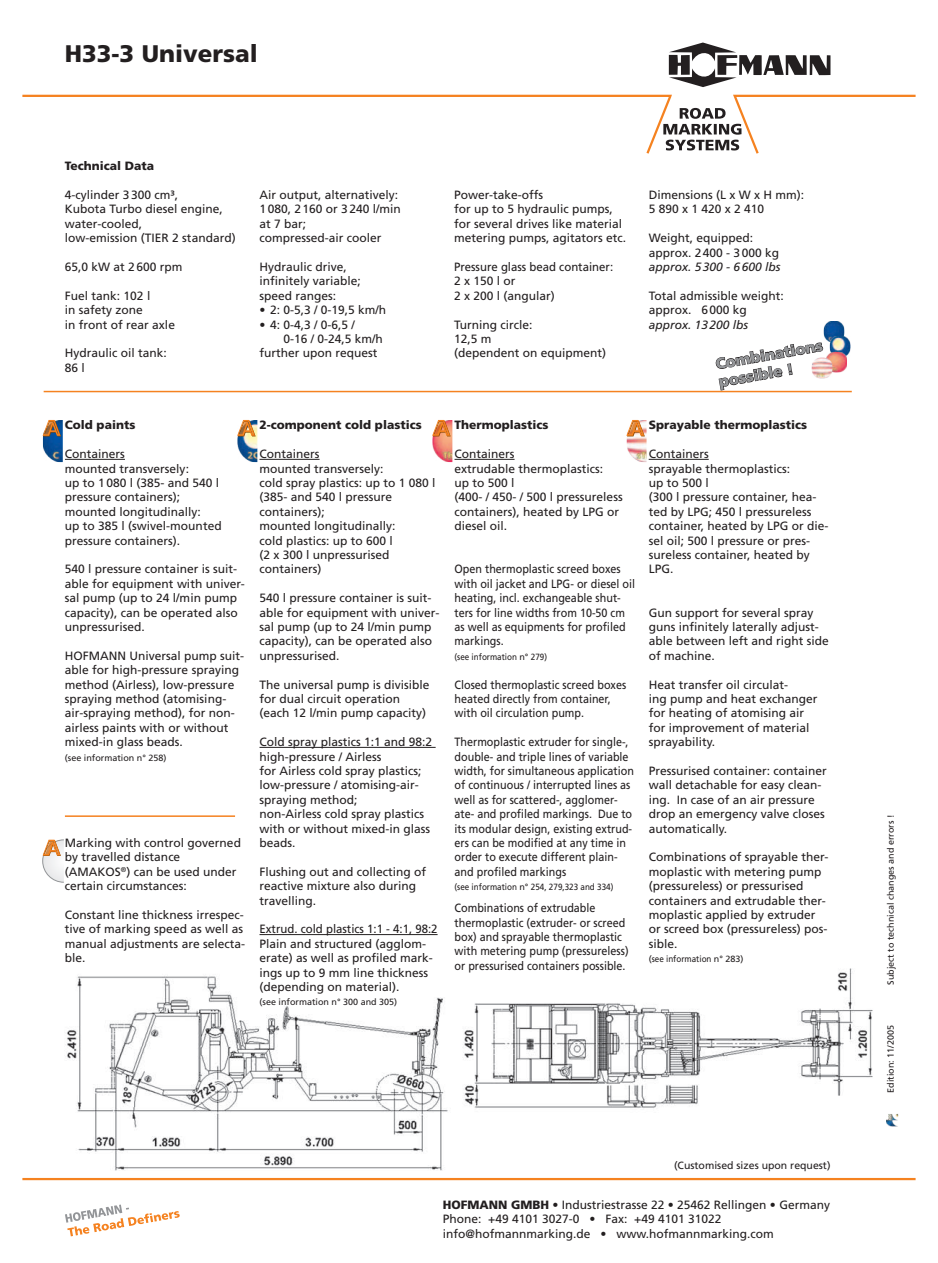
<style>
.page{position:relative;width:938px;height:1263px;background:#fff}
.page>*{position:absolute;margin:0;border:0;box-sizing:border-box;transform-origin:0 0}
.t1{font:900 24px "Frutiger";color:#231f20}
.t2{font:900 15px/18px "Frutiger";color:#939598}
.t3{font:12px/14.4px "Frutiger";color:#231f20}
.t4{font:12px/14.4px "Frutiger";color:#231f20;scale:.9 1}
.t5{font:12px/14.4px "Frutiger";color:#231f20;scale:.95 1}
.t6{font:900 12px "Frutiger";color:#231f20}
.t7{font:italic 12px "Frutiger";color:#231f20}
.t8{font:10.5px "Frutiger";color:#231f20}
.t9{font:9px "Frutiger";color:#231f20}
.t10{font:9px "Frutiger";color:#231f20;scale:.9 1}
.s1{font-weight:900}
</style>
<div class="page">
<img style="left:65px;top:969px;width:808px;height:201px">
<img style="left:237px;top:420px;width:20px;height:42px">
<img style="left:43px;top:420px;width:20px;height:42px">
<img style="left:432px;top:420px;width:20px;height:42px">
<div style="left:43px;top:840px;width:42px;height:42px;background:#f0f0f1;border-radius:50%"></div>
<div style="left:43px;top:840px;width:42px;height:42px;border:1px solid #939598;border-radius:50%"></div>
<svg style="left:43px;top:840px;width:18px;height:16px"></svg>
<div style="left:64px;top:839px;width:23px;height:44px;background:#fff"></div>
<img style="left:626px;top:420px;width:20px;height:42px">
<svg style="left:43px;top:420px;width:18px;height:16px"></svg>
<svg style="left:237px;top:420px;width:19px;height:16px"></svg>
<svg style="left:432px;top:420px;width:19px;height:16px"></svg>
<svg style="left:626px;top:420px;width:19px;height:16px"></svg>
<svg style="left:669px;top:43px;width:161px;height:44px"></svg>
<svg style="left:22px;top:94px;width:893px;height:60px"></svg>
<svg style="left:22px;top:1177px;width:893px;height:4px"></svg>
<svg style="left:65px;top:1204px;width:115px;height:32px"></svg>
<svg style="left:648px;top:459px;width:61px;height:1px"></svg>
<svg style="left:64px;top:459px;width:61px;height:1px"></svg>
<svg style="left:454px;top:459px;width:61px;height:1px"></svg>
<svg style="left:259px;top:459px;width:61px;height:1px"></svg>
<svg style="left:259px;top:747px;width:177px;height:1px"></svg>
<svg style="left:259px;top:934px;width:179px;height:1px"></svg>
<svg style="left:64px;top:815px;width:172px;height:2px"></svg>
<img style="left:886px;top:1113px;width:12px;height:14px">
<img style="left:823px;top:321px;width:21px;height:21px">
<img style="left:829px;top:336px;width:21px;height:7px">
<svg style="left:43px;top:343px;width:809px;height:50px"></svg>
<h1 class="t1" style="left:65px;top:39px;width:194px">H33-3 Universal</h1>
<p class="t6" style="left:65px;top:159px;width:91px">Technical Data</p>
<p class="t3" style="left:65px;top:188px;width:172px">4-cylinder 3300 cm³,<br>Kubota Turbo diesel engine, water-cooled,<br>low-emission (TIER 2 standard)</p>
<p class="t3" style="left:65px;top:260px;width:119px">65,0 kW at 2600 rpm</p>
<p class="t3" style="left:65px;top:288px;width:112px">Fuel tank: 102 l<br>in safety zone<br>in front of rear axle</p>
<p class="t3" style="left:65px;top:346px;width:104px">Hydraulic oil tank:<br>86 l</p>
<p class="t3" style="left:259px;top:188px;width:143px">Air output, alternatively:<br>1080, 2160 or 3240 l/min at 7 bar;<br>compressed-air cooler</p>
<p class="t3" style="left:259px;top:260px;width:103px">Hydraulic drive, infinitely variable; speed ranges:</p>
<p class="t3" style="left:259px;top:303px;width:128px">• 2: 0-5,3 / 0-19,5 km/h</p>
<p class="t3" style="left:259px;top:317px;width:97px">• 4: 0-4,3 / 0-6,5 /</p>
<p class="t3" style="left:283px;top:332px;width:101px">0-16 / 0-24,5 km/h</p>
<p class="t3" style="left:259px;top:346px;width:120px">further upon request</p>
<p class="t6" style="left:65px;top:418px;width:72px">Cold paints</p>
<p class="t3" style="left:65px;top:447px;width:158px">Containers<br>mounted transversely:<br>up to 1080 l (385- and 540 l pressure containers); mounted longitudinally:<br>up to 385 l (swivel-mounted pressure containers).</p>
<p class="t3" style="left:65px;top:562px;width:181px">540 l pressure container is suit&shy;able for equipment with univer&shy;sal pump (up to 24 l/min pump capacity), can be operated also unpressurised.</p>
<p class="t3" style="left:65px;top:648px;width:181px">HOFMANN Universal pump suit&shy;able for high-pressure spraying method (Airless), low-pressure spraying method (atomising&shy;air-spraying method), for non&shy;airless paints with or without mixed-in glass beads.</p>
<p class="t9" style="left:65px;top:752px;width:103px">(see information n° 258)</p>
<p class="t3" style="left:65px;top:836px;width:178px">Marking with control governed by travelled distance (AMAKOS<sup>®</sup>) can be used under certain circumstances:</p>
<p class="t3" style="left:65px;top:908px;width:182px">Constant line thickness irrespec&shy;tive of marking speed as well as manual adjustments are selecta&shy;ble.</p>
<p class="t6" style="left:259px;top:418px;width:164px">2-component cold plastics</p>
<p class="t3" style="left:259px;top:447px;width:178px">Containers<br>mounted transversely:<br>cold spray plastics: up to 1 080 l (385- and 540 l pressure containers);<br>mounted longitudinally:<br>cold plastics: up to 600 l<br>(2 x 300 l unpressurised containers)</p>
<p class="t3" style="left:259px;top:591px;width:181px">540 l pressure container is suit&shy;able for equipment with univer&shy;sal pump (up to 24 l/min pump capacity), can be operated also unpressurised.</p>
<p class="t3" style="left:259px;top:677px;width:172px">The universal pump is divisible for dual circuit operation (each 12 l/min pump capacity)</p>
<p class="t3" style="left:259px;top:735px;width:174px">Cold spray plastics 1:1 and 98:2 high-pressure / Airless<br>for Airless cold spray plastics; low-pressure / atomising-air&shy;spraying method;<br>non-Airless cold spray plastics with or without mixed-in glass beads.</p>
<p class="t3" style="left:259px;top:864px;width:168px">Flushing out and collecting of reactive mixture also during travelling.</p>
<p class="t5" style="left:259px;top:922px;width:189px">Extrud. cold plastics 1:1 - 4:1, 98:2<br>Plain and structured (agglom&shy;erate) as well as profiled mark&shy;ings up to 9 mm line thickness (depending on material).</p>
<p class="t9" style="left:259px;top:997px;width:139px">(see information n° 300 and 305)</p>
<p class="t3" style="left:454px;top:188px;width:174px">Power-take-offs<br>for up to 5 hydraulic pumps, for several drives like material metering pumps, agitators etc.</p>
<p class="t5" style="left:454px;top:260px;width:169px">Pressure glass bead container:<br>2 x 150 l or<br>2 x 200 l (angular)</p>
<p class="t3" style="left:454px;top:317px;width:154px">Turning circle:<br>12,5 m<br>(dependent on equipment)</p>
<p class="t6" style="left:454px;top:418px;width:96px">Thermoplastics</p>
<p class="t3" style="left:454px;top:447px;width:170px">Containers<br>extrudable thermoplastics:<br>up to 500 l<br>(400- / 450- / 500 l pressureless containers), heated by LPG or diesel oil.</p>
<p class="t4" style="left:454px;top:562px;width:202px">Open thermoplastic screed boxes with oil jacket and LPG- or diesel oil heating, incl. exchangeable shut&shy;ters for line widths from 10-50 cm as well as equipments for profiled markings.</p>
<p class="t10" style="left:454px;top:651px;width:104px">(see information n° 279)</p>
<p class="t4" style="left:454px;top:677px;width:192px">Closed thermoplastic screed boxes heated directly from container, with oil circulation pump.</p>
<p class="t4" style="left:454px;top:735px;width:201px">Thermoplastic extruder for single-, double- and triple lines of variable width, for simultaneous application of continuous / interrupted lines as well as for scattered-, agglomer&shy;ate- and profiled markings. Due to its modular design, existing extrud&shy;ers can be modified at any time in order to execute different plain&shy;and profiled markings</p>
<p class="t10" style="left:454px;top:882px;width:178px">(see information n° 254, 279,323 and 334)</p>
<p class="t4" style="left:454px;top:901px;width:195px">Combinations of extrudable thermoplastic (extruder- or screed box) and sprayable thermoplastic with metering pump (pressureless) or pressurised containers possible.</p>
<p class="t3" style="left:648px;top:188px;width:157px">Dimensions (L x W x H mm):<br>5 890 x 1 420 x 2 410</p>
<p class="t3" style="left:648px;top:231px;width:132px">Weight, equipped: approx. 2400 - 3000 kg</p>
<p class="t7" style="left:648px;top:260px;width:133px">approx. 5300 - 6600 lbs</p>
<p class="t3" style="left:648px;top:288px;width:137px">Total admissible weight: approx. 6000 kg</p>
<p class="t7" style="left:648px;top:317px;width:101px">approx. 13200 lbs</p>
<p class="t2" style="left:714px;top:355px;width:110px;rotate:-10deg">Combinations possible !</p>
<p class="t6" style="left:648px;top:418px;width:160px">Sprayable thermoplastics</p>
<p class="t3" style="left:648px;top:447px;width:181px">Containers<br>sprayable thermoplastics:<br>up to 500 l<br>(300 l pressure container, hea&shy;ted by LPG; 450 l pressureless container, heated by LPG or die&shy;sel oil; 500 l pressure or pres&shy;sureless container, heated by<br>LPG.</p>
<p class="t3" style="left:648px;top:605px;width:182px">Gun support for several spray guns infinitely laterally adjust&shy;able between left and right side of machine.</p>
<p class="t3" style="left:648px;top:677px;width:170px">Heat transfer oil circulat-<br>ing pump and heat exchanger for heating of atomising air for improvement of material sprayability.</p>
<p class="t3" style="left:648px;top:764px;width:180px">Pressurised container: container wall detachable for easy clean&shy;ing. In case of an air pressure drop an emergency valve closes automatically.</p>
<p class="t3" style="left:648px;top:850px;width:181px">Combinations of sprayable ther&shy;moplastic with metering pump (pressureless) or pressurised containers and extrudable ther&shy;moplastic applied by extruder or screed box (pressureless) pos&shy;sible.</p>
<p class="t9" style="left:648px;top:954px;width:96px">(see information n° 283)</p>
<p class="t8" style="left:674px;top:1159px;width:158px">(Customised sizes upon request)</p>
<p class="t3" style="left:443px;top:1197px;width:389px"><span class="s1">HOFMANN GMBH</span> • Industriestrasse 22 • 25462 Rellingen • Germany<br>Phone: +49 4101 3027-0 • Fax: +49 4101 31022 info@hofmannmarking.de • www.hofmannmarking.com</p>
<p class="t9" style="left:885px;top:985px;width:172px;rotate:-90deg">uS b t ce j ot hcet n hcl ac i na g se na d or re s r !</p>
<p class="t9" style="left:885px;top:1093px;width:69px;rotate:-90deg">dE o i t i n : 1 1 5002 /</p>
</div>
